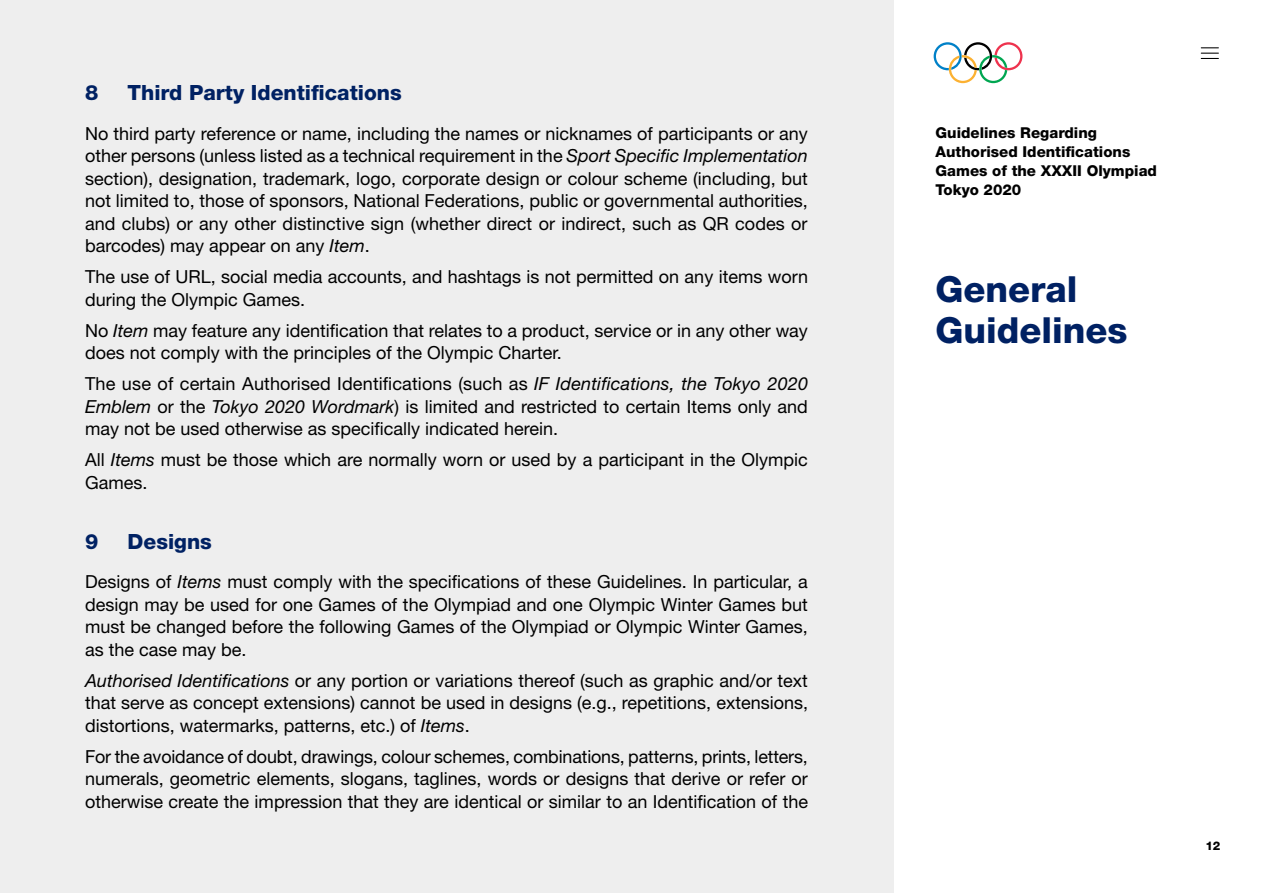
<style>
.page{position:relative;width:1263px;height:893px;background:#fff}
.page>*{position:absolute;margin:0;border:0;box-sizing:border-box;transform-origin:0 0}
.t1{font:800 36px/40.5px "Helvetica Neue LT Std";color:#002163}
.t2{font:800 21px "Helvetica Neue LT Std";color:#002163}
.Text{font:18px/22.5px "Helvetica Neue LT Std";color:#000;text-align:justify}
.t3{font:800 15px/18.8px "Helvetica Neue LT Std";color:#000}
.t4{font:800 12px "Helvetica Neue LT Std";color:#000}
.s1{font-style:italic}
</style>
<div class="page">
<div style="left:0;top:0;width:893px;height:893px;background:#eee"></div>
<svg style="left:934px;top:42px;width:88px;height:41px"></svg>
<svg style="left:1201px;top:47px;width:18px;height:12px"></svg>
<p class="t2" style="left:85px;top:80px;width:15px">8</p>
<p class="t2" style="left:128px;top:80px;width:276px">Third Party Identifications</p>
<p class="Text" style="left:85px;top:122px;width:724px">No third party reference or name, including the names or nicknames of participants or any other persons (unless listed as a technical requirement in the <span class="s1">Sport Specific Implementation </span>section), designation, trademark, logo, corporate design or colour scheme (including, but not limited to, those of sponsors, National Federations, public or governmental authorities, and clubs) or any other distinctive sign (whether direct or indirect, such as QR codes or barcodes) may appear on any <span class="s1">Item</span>.</p>
<p class="Text" style="left:85px;top:265px;width:724px">The use of URL, social media accounts, and hashtags is not permitted on any items worn during the Olympic Games.</p>
<p class="Text" style="left:85px;top:319px;width:724px">No <span class="s1">Item</span> may feature any identification that relates to a product, service or in any other way does not comply with the principles of the Olympic Charter.</p>
<p class="Text" style="left:85px;top:372px;width:725px">The use of certain Authorised Identifications (such as <span class="s1">IF Identifications, the Tokyo 2020<br>Emblem</span> or the <span class="s1">Tokyo 2020 Wordmark</span>) is limited and restricted to certain Items only and may not be used otherwise as specifically indicated herein.</p>
<p class="Text" style="left:85px;top:448px;width:724px">All <span class="s1">Items</span> must be those which are normally worn or used by a participant in the Olympic<br>Games.</p>
<p class="t2" style="left:85px;top:529px;width:15px">9</p>
<p class="t2" style="left:128px;top:529px;width:86px">Designs</p>
<p class="Text" style="left:85px;top:570px;width:724px">Designs of <span class="s1">Items</span> must comply with the specifications of these Guidelines. In particular, a design may be used for one Games of the Olympiad and one Olympic Winter Games but must be changed before the following Games of the Olympiad or Olympic Winter Games, as the case may be.</p>
<p class="Text" style="left:85px;top:669px;width:724px"><span class="s1">Authorised Identifications</span> or any portion or variations thereof (such as graphic and/or text that serve as concept extensions) cannot be used in designs (e.g., repetitions, extensions, distortions, watermarks, patterns, etc.) of <span class="s1">Items</span>.</p>
<p class="Text" style="left:85px;top:745px;width:724px">For the avoidance of doubt, drawings, colour schemes, combinations, patterns, prints, letters, numerals, geometric elements, slogans, taglines, words or designs that derive or refer or otherwise create the impression that they are identical or similar to an Identification of the</p>
<p class="t3" style="left:935px;top:124px;width:223px">Guidelines Regarding<br>Authorised Identifications<br>Games of the XXXII Olympiad<br>Tokyo 2020</p>
<h1 class="t1" style="left:935px;top:269px;width:194px">General<br>Guidelines</h1>
<p class="t4" style="left:1205px;top:839px;width:17px">12</p>
</div>
